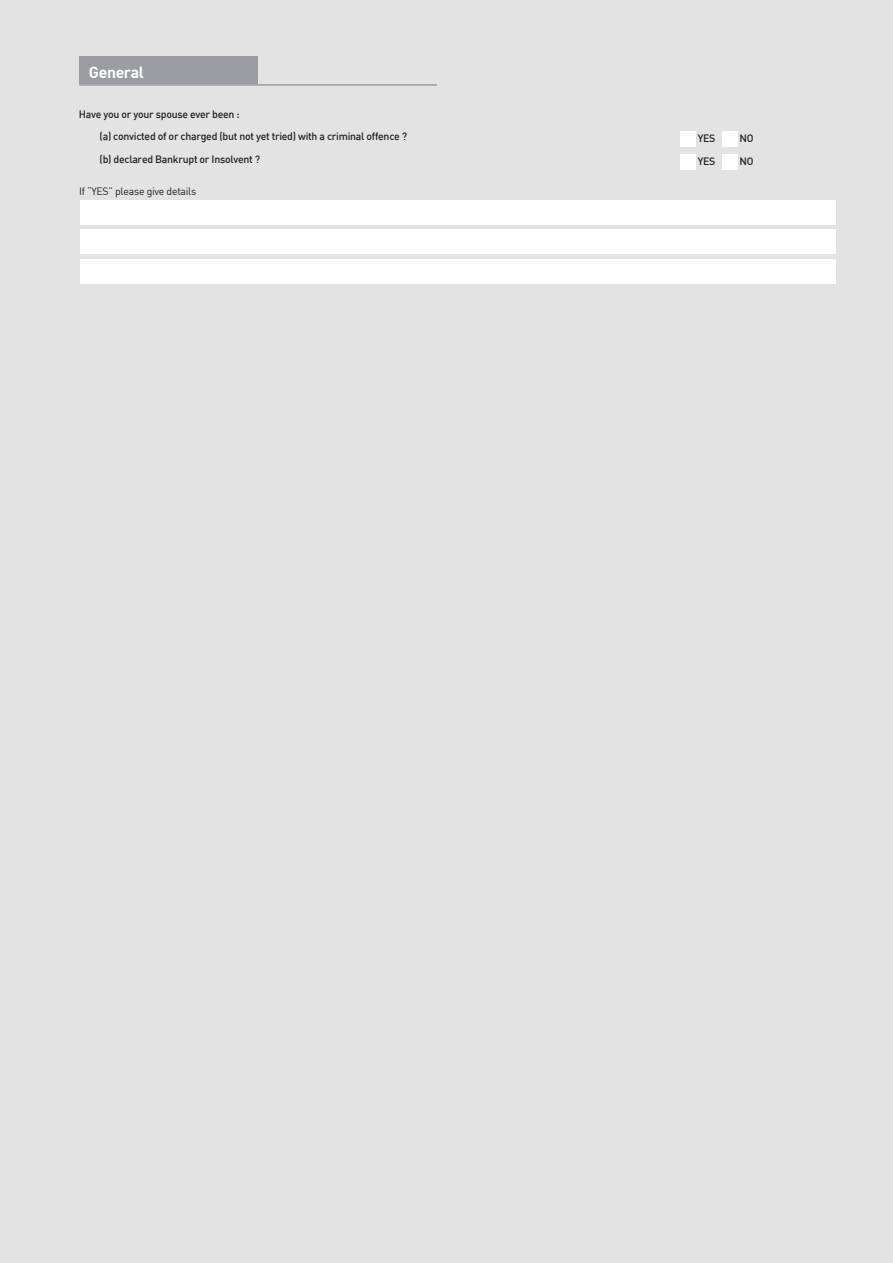
<style>
.page{position:relative;width:893px;height:1263px;background:#fff}
.page>*{position:absolute;margin:0;border:0;box-sizing:border-box;transform-origin:0 0}
.t1{font:700 15.75px "DIN";letter-spacing:-.025em;color:#fff}
.t2{font:500 10.5px/21.9px "DIN";letter-spacing:-.025em;color:#231f20}
.t3{font:10.5px "DIN";letter-spacing:-.025em;color:#231f20}
</style>
<div class="page">
<div style="left:0;top:0;width:892px;height:1263px;background:#e3e3e4"></div>
<div style="left:79px;top:56px;width:179px;height:28px;background:#9c9da0"></div>
<hr style="left:79px;top:84px;width:358px;height:2px;background:#9c9da0">
<div style="left:680px;top:131px;width:15px;height:15px;background:#fff"></div>
<div style="left:722px;top:131px;width:15px;height:15px;background:#fff"></div>
<div style="left:680px;top:154px;width:15px;height:16px;background:#fff"></div>
<div style="left:722px;top:154px;width:15px;height:16px;background:#fff"></div>
<div style="left:80px;top:200px;width:755px;height:24px;background:#fff"></div>
<div style="left:80px;top:230px;width:755px;height:24px;background:#fff"></div>
<div style="left:80px;top:260px;width:755px;height:24px;background:#fff"></div>
<h1 class="t1" style="left:89px;top:62px;width:56px">General</h1>
<p class="t2" style="left:100px;top:103px;width:309px;text-indent:-21px">Have you or your spouse ever been :<br>(a) convicted of or charged (but not yet tried) with a criminal offence ?</p>
<p class="t2" style="left:100px;top:148px;width:162px">(b) declared Bankrupt or Insolvent ?</p>
<p class="t2" style="left:697px;top:150px;width:19px">YES</p>
<p class="t2" style="left:739px;top:150px;width:16px">NO</p>
<p class="t3" style="left:79px;top:184px;width:119px">If “YES” please give details</p>
<p class="t2" style="left:697px;top:127px;width:19px">YES</p>
<p class="t2" style="left:739px;top:127px;width:16px">NO</p>
</div>
